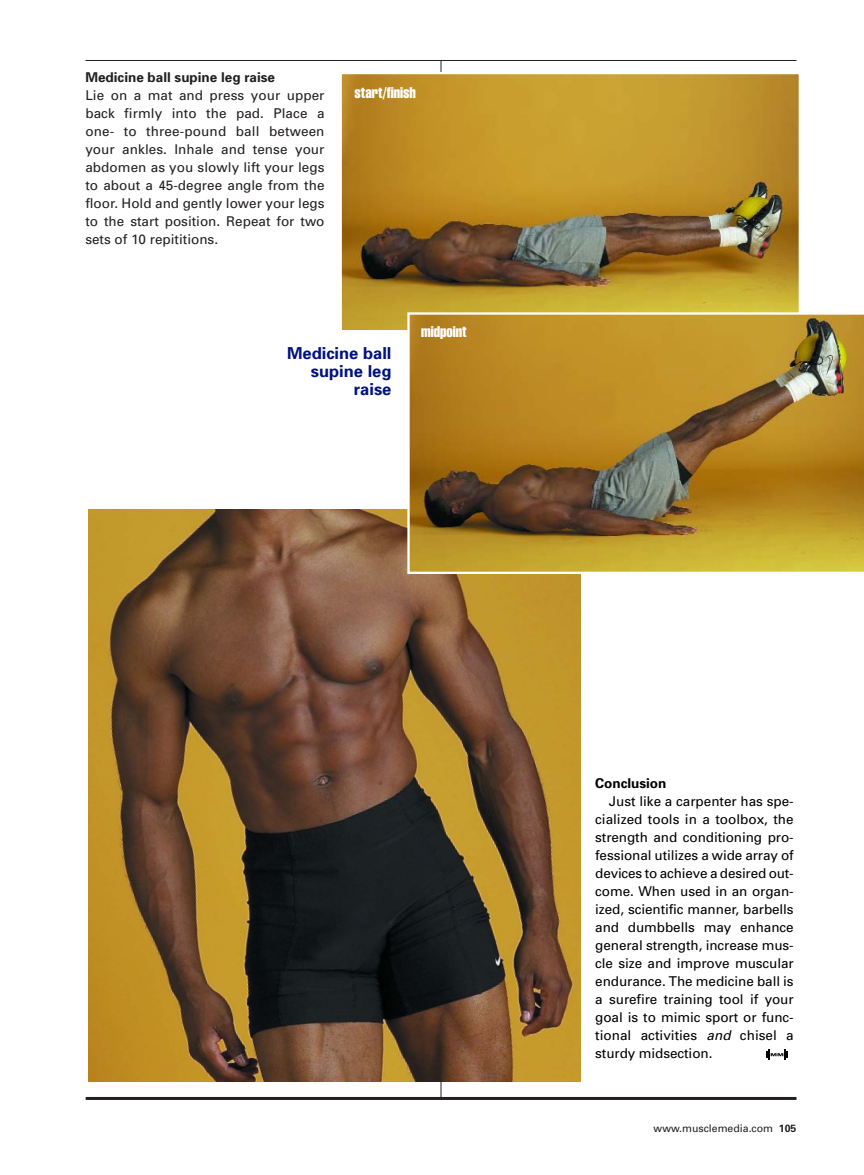
<style>
.page{position:relative;width:864px;height:1175px;background:#fff}
.page>*{position:absolute;margin:0;border:0;box-sizing:border-box;transform-origin:0 0}
.t1{font:700 16.5px/18px "Univers";color:#001281;text-align:right}
.t2{font:extra-condensed 15px "Swiss 911 BT";color:#fff}
.t3{font:13.5px/18px "Univers";letter-spacing:-.005em;color:#000;text-align:justify}
.t4{font:13.5px/18px "Univers";color:#231f1f;text-align:justify}
.t5{font:700 13.5px "Univers";color:#231f1f}
.t6{font:700 13.5px "Univers";color:#000}
.t7{font:10.5px "Univers";color:#231f1f}
.s1{font-style:italic}
.s2{font-weight:700}
</style>
<div class="page">
<hr style="left:86px;top:60px;width:710px;height:1px;background:#231f1f">
<hr style="left:441px;top:60px;width:1px;height:1038px;background:#231f1f">
<svg style="left:86px;top:1096px;width:710px;height:4px;fill:#262222"></svg>
<img style="left:343px;top:75px;width:455px;height:254px">
<div style="left:340px;top:72px;width:461px;height:261px;border:2px solid #fff"></div>
<img style="left:89px;top:510px;width:491px;height:571px">
<img style="left:407px;top:312px;width:457px;height:262px">
<svg style="left:766px;top:1049px;width:22px;height:10px"></svg>
<p class="t5" style="left:85px;top:72px;width:191px">Medicine ball supine leg raise</p>
<p class="t4" style="left:85px;top:87px;width:241px">Lie on a mat and press your upper back firmly into the pad. Place a one- to three-pound ball between your ankles. Inhale and tense your abdomen as you slowly lift your legs to about a 45-degree angle from the floor. Hold and gently lower your legs to the start position. Repeat for two sets of 10 repititions.</p>
<p class="t2" style="left:355px;top:87px;width:63px">start/finish</p>
<p class="t2" style="left:421px;top:326px;width:47px">midpoint</p>
<p class="t1" style="left:287px;top:345px;width:106px">Medicine ball supine leg raise</p>
<p class="t6" style="left:595px;top:778px;width:73px">Conclusion</p>
<p class="t3" style="left:595px;top:793px;width:200px;text-indent:14px">Just like a carpenter has spe&shy;cialized tools in a toolbox, the strength and conditioning pro&shy;fessional utilizes a wide array of devices to achieve a desired out&shy;come. When used in an organ&shy;ized, scientific manner, barbells and dumbbells may enhance general strength, increase mus&shy;cle size and improve muscular endurance. The medicine ball is a surefire training tool if your goal is to mimic sport or func&shy;tional activities <span class="s1">and</span> chisel a sturdy midsection.</p>
<p class="t7" style="left:654px;top:1123px;width:144px">www.musclemedia.com <span class="s2">105</span></p>
</div>
